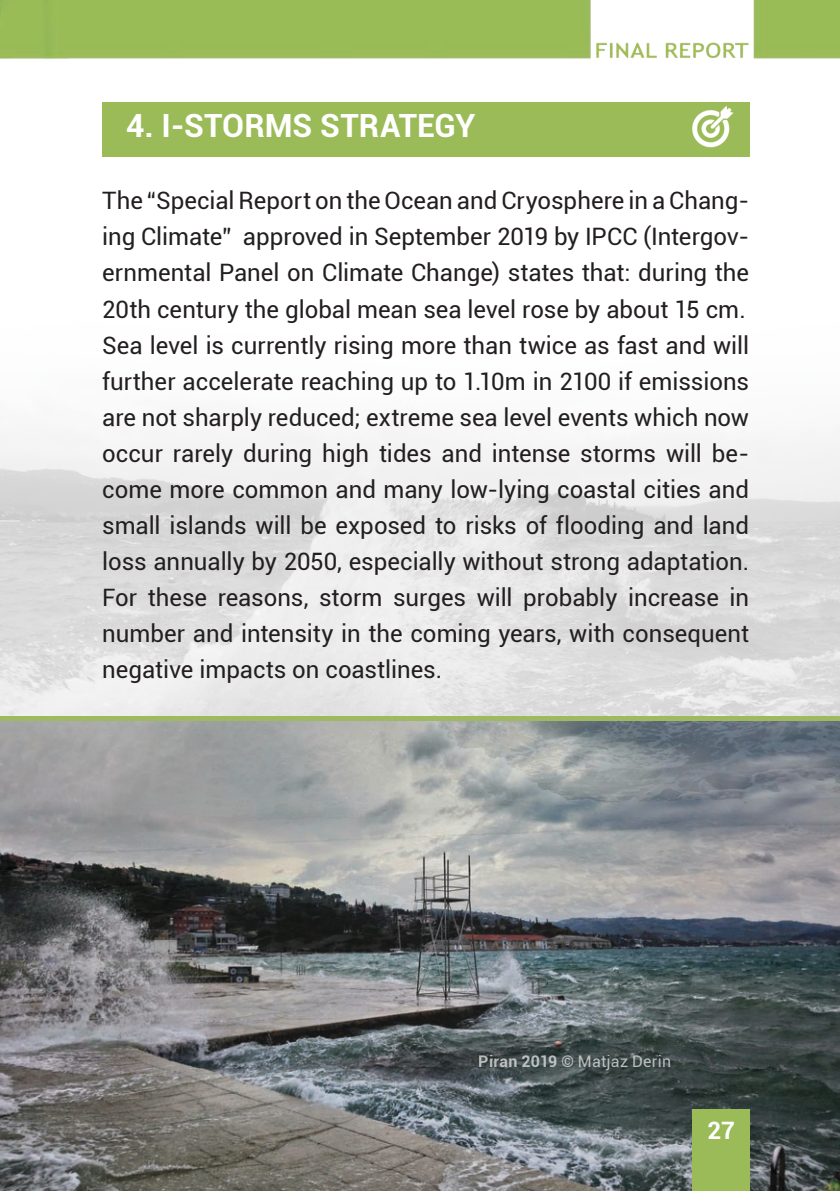
<style>
.page{position:relative;width:840px;height:1191px;background:#fff}
.page>*{position:absolute;margin:0;border:0;box-sizing:border-box;transform-origin:0 0}
.t1{font:700 32px "Roboto";color:#fff}
.t2{font:24px/36px "Roboto";color:#231f20}
.t3{font:700 24px "Roboto";color:#fff}
.t4{font:16px "Roboto";letter-spacing:.015em;color:#dcdddf}
.s1{font-weight:700}
</style>
<div class="page">
<img style="left:0;top:430px;width:839px;height:761px">
<img style="left:0;top:0;width:839px;height:121px">
<div style="left:692px;top:1109px;width:57px;height:82px;background:#9abb58"></div>
<div style="left:102px;top:102px;width:646px;height:55px;background:#9abb58"></div>
<img style="left:677px;top:100px;width:65px;height:48px">
<hr style="left:0;top:716px;width:839px;height:4px;background:#9fb961">
<h1 class="t1" style="left:126px;top:103px;width:351px">4. I-STORMS STRATEGY</h1>
<p class="t2" style="left:102px;top:182px;width:648px">The “Special Report on the Ocean and Cryosphere in a Chang&shy;ing Climate” approved in September 2019 by IPCC (Intergov&shy;ernmental Panel on Climate Change) states that: during the 20th century the global mean sea level rose by about 15 cm.<br>Sea level is currently rising more than twice as fast and will further accelerate reaching up to 1.10m in 2100 if emissions are not sharply reduced; extreme sea level events which now occur rarely during high tides and intense storms will be&shy;come more common and many low-lying coastal cities and small islands will be exposed to risks of flooding and land loss annually by 2050, especially without strong adaptation.<br>For these reasons, storm surges will probably increase in number and intensity in the coming years, with consequent negative impacts on coastlines.</p>
<p class="t4" style="left:478px;top:1050px;width:194px"><span class="s1">Piran 2019</span> © Matjaz Derin</p>
<p class="t3" style="left:707px;top:1113px;width:29px">27</p>
</div>
